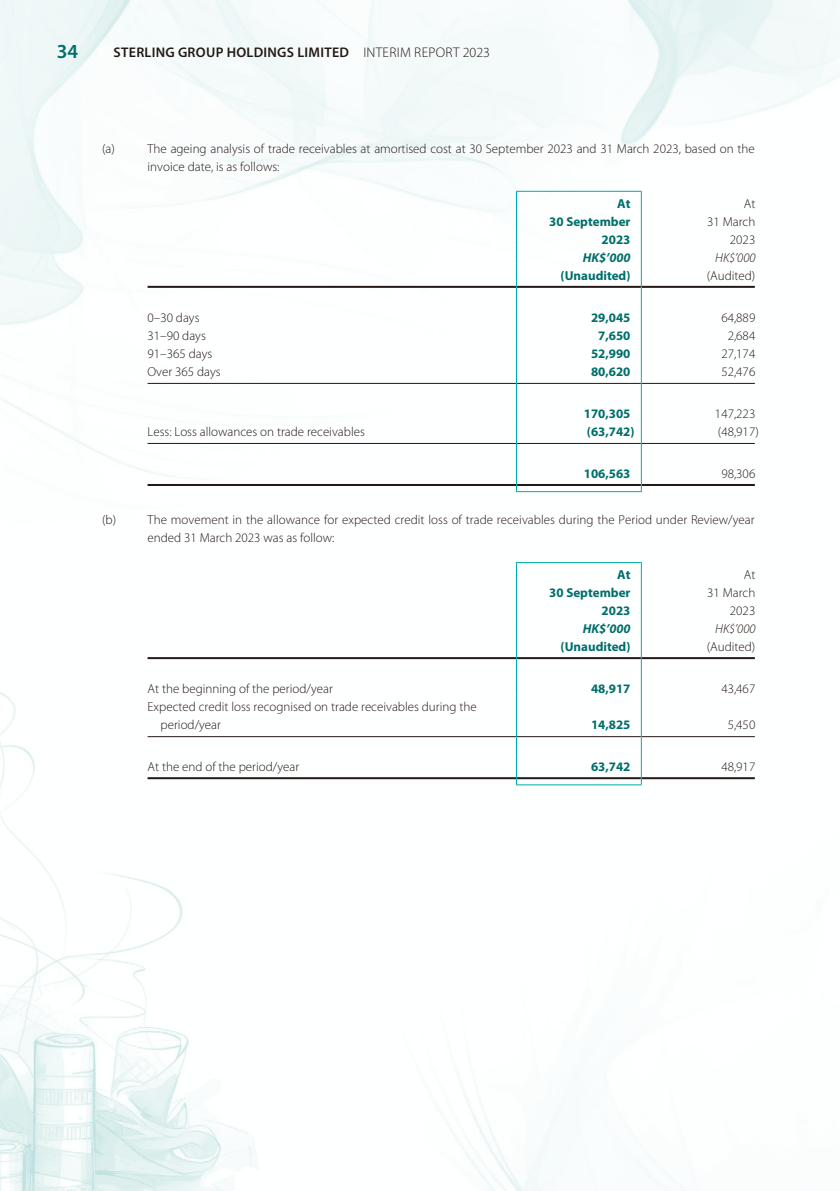
<style>
.page{position:relative;width:840px;height:1191px;background:#fff}
.page>*{position:absolute;margin:0;border:0;box-sizing:border-box;transform-origin:0 0}
.t1{font:600 20px "Myriad Pro";color:#006e6b}
.t2{font:600 14px "Myriad Pro";letter-spacing:.02em;color:#231916}
.t3{font:300 13px/18px "Myriad Pro";color:#231916}
.t4{font:700 13px/18px "Myriad Pro";color:#006e6b;text-align:right}
.t5{font:italic 700 13px "Myriad Pro";color:#006e6b}
.t6{font:italic 300 13px "Myriad Pro";color:#231916}
.s1{font-weight:300}
</style>
<div class="page">
<img style="left:0;top:0;width:839px;height:1191px">
<hr style="left:515px;top:191px;width:126px;height:1px;background:#00aca7">
<hr style="left:515px;top:192px;width:1px;height:54px;background:#00aca7">
<hr style="left:640px;top:192px;width:1px;height:54px;background:#00aca7">
<svg style="left:515px;top:246px;width:1px;height:245px"></svg>
<svg style="left:640px;top:246px;width:1px;height:245px"></svg>
<hr style="left:515px;top:491px;width:126px;height:1px;background:#00aca7">
<hr style="left:147px;top:286px;width:368px;height:2px;background:#231916">
<hr style="left:516px;top:286px;width:124px;height:2px;background:#231916">
<hr style="left:641px;top:286px;width:113px;height:2px;background:#231916">
<hr style="left:147px;top:383px;width:368px;height:1px;background:#231916">
<hr style="left:516px;top:383px;width:124px;height:1px;background:#231916">
<hr style="left:641px;top:383px;width:113px;height:1px;background:#231916">
<hr style="left:147px;top:443px;width:368px;height:1px;background:#231916">
<hr style="left:516px;top:443px;width:124px;height:1px;background:#231916">
<hr style="left:641px;top:443px;width:113px;height:1px;background:#231916">
<hr style="left:147px;top:484px;width:368px;height:2px;background:#231916">
<hr style="left:516px;top:484px;width:124px;height:2px;background:#231916">
<hr style="left:641px;top:484px;width:113px;height:2px;background:#231916">
<hr style="left:515px;top:562px;width:126px;height:1px;background:#00aca7">
<hr style="left:515px;top:563px;width:1px;height:54px;background:#00aca7">
<hr style="left:640px;top:563px;width:1px;height:54px;background:#00aca7">
<svg style="left:515px;top:617px;width:1px;height:78px"></svg>
<svg style="left:640px;top:617px;width:1px;height:78px"></svg>
<hr style="left:515px;top:695px;width:1px;height:36px;background:#00aca7">
<hr style="left:640px;top:695px;width:1px;height:36px;background:#00aca7">
<svg style="left:515px;top:731px;width:1px;height:53px"></svg>
<svg style="left:640px;top:731px;width:1px;height:53px"></svg>
<hr style="left:515px;top:784px;width:126px;height:1px;background:#00aca7">
<hr style="left:147px;top:657px;width:368px;height:2px;background:#231916">
<hr style="left:516px;top:657px;width:124px;height:2px;background:#231916">
<hr style="left:641px;top:657px;width:113px;height:2px;background:#231916">
<hr style="left:147px;top:736px;width:368px;height:1px;background:#231916">
<hr style="left:516px;top:736px;width:124px;height:1px;background:#231916">
<hr style="left:641px;top:736px;width:113px;height:1px;background:#231916">
<hr style="left:147px;top:777px;width:368px;height:2px;background:#231916">
<hr style="left:516px;top:777px;width:124px;height:2px;background:#231916">
<hr style="left:641px;top:777px;width:113px;height:2px;background:#231916">
<h1 class="t1" style="left:57px;top:44px;width:23px">34</h1>
<p class="t2" style="left:114px;top:47px;width:378px">STERLING GROUP HOLDINGS LIMITED <span class="s1">INTERIM REPORT 2023</span></p>
<p class="t3" style="left:102px;top:141px;width:14px">(a)</p>
<p class="t3" style="left:147px;top:141px;width:608px">The ageing analysis of trade receivables at amortised cost at 30 September 2023 and 31 March 2023, based on the invoice date, is as follows:</p>
<p class="t4" style="left:549px;top:196px;width:83px">At<br>30 September<br>2023</p>
<p class="t3" style="left:706px;top:196px;width:50px;text-align:right">At<br>31 March<br>2023</p>
<p class="t5" style="left:582px;top:252px;width:49px">HK$’000</p>
<p class="t6" style="left:715px;top:252px;width:41px">HK$’000</p>
<p class="t4" style="left:560px;top:268px;width:71px">(Unaudited)</p>
<p class="t3" style="left:706px;top:268px;width:50px">(Audited)</p>
<p class="t3" style="left:147px;top:310px;width:53px">0–30 days</p>
<p class="t4" style="left:590px;top:310px;width:41px">29,045</p>
<p class="t3" style="left:721px;top:310px;width:35px">64,889</p>
<p class="t3" style="left:147px;top:328px;width:60px">31–90 days</p>
<p class="t4" style="left:598px;top:328px;width:34px">7,650</p>
<p class="t3" style="left:727px;top:328px;width:29px">2,684</p>
<p class="t3" style="left:147px;top:346px;width:66px">91–365 days</p>
<p class="t4" style="left:590px;top:346px;width:41px">52,990</p>
<p class="t3" style="left:721px;top:346px;width:35px">27,174</p>
<p class="t3" style="left:147px;top:364px;width:75px">Over 365 days</p>
<p class="t4" style="left:590px;top:364px;width:41px">80,620</p>
<p class="t3" style="left:721px;top:364px;width:35px">52,476</p>
<p class="t4" style="left:583px;top:406px;width:48px">170,305</p>
<p class="t3" style="left:714px;top:406px;width:42px">147,223</p>
<p class="t3" style="left:147px;top:424px;width:219px">Less: Loss allowances on trade receivables</p>
<p class="t4" style="left:586px;top:424px;width:49px">(63,742)</p>
<p class="t3" style="left:717px;top:424px;width:42px">(48,917)</p>
<p class="t4" style="left:583px;top:466px;width:48px">106,563</p>
<p class="t3" style="left:721px;top:466px;width:35px">98,306</p>
<p class="t3" style="left:102px;top:512px;width:16px">(b)</p>
<p class="t3" style="left:147px;top:512px;width:608px">The movement in the allowance for expected credit loss of trade receivables during the Period under Review/year ended 31 March 2023 was as follow:</p>
<p class="t4" style="left:549px;top:567px;width:83px">At<br>30 September<br>2023</p>
<p class="t3" style="left:706px;top:567px;width:50px;text-align:right">At<br>31 March<br>2023</p>
<p class="t5" style="left:582px;top:623px;width:49px">HK$’000</p>
<p class="t6" style="left:715px;top:623px;width:41px">HK$’000</p>
<p class="t4" style="left:560px;top:639px;width:71px">(Unaudited)</p>
<p class="t3" style="left:706px;top:639px;width:50px">(Audited)</p>
<p class="t3" style="left:147px;top:681px;width:187px">At the beginning of the period/year</p>
<p class="t4" style="left:590px;top:681px;width:41px">48,917</p>
<p class="t3" style="left:721px;top:681px;width:35px">43,467</p>
<p class="t3" style="left:160px;top:699px;width:317px;text-indent:-13px">Expected credit loss recognised on trade receivables during the period/year</p>
<p class="t4" style="left:590px;top:717px;width:41px">14,825</p>
<p class="t3" style="left:727px;top:717px;width:29px">5,450</p>
<p class="t3" style="left:147px;top:759px;width:153px">At the end of the period/year</p>
<p class="t4" style="left:590px;top:759px;width:41px">63,742</p>
<p class="t3" style="left:721px;top:759px;width:35px">48,917</p>
</div>
